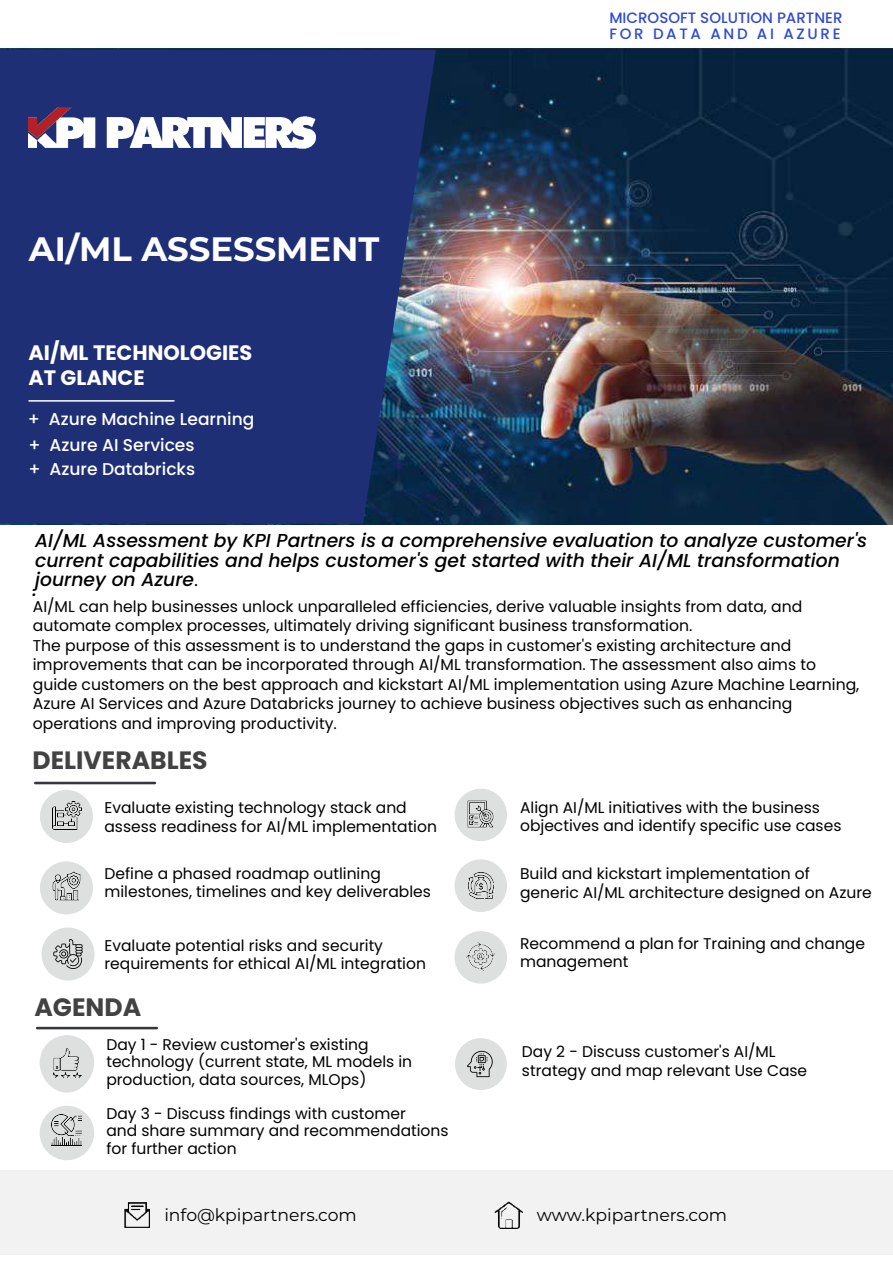
<style>
.page{position:relative;width:893px;height:1263px;background:#fff}
.page>*{position:absolute;margin:0;border:0;box-sizing:border-box;transform-origin:0 0}
.t1{font:700 33.75px "Montserrat";color:#fff}
.t2{font:700 25.2px "Poppins";color:#424242}
.t3{font:700 25.05px "Poppins";color:#424242}
.t4{font:700 20.85px/24.6px "Poppins";color:#fff}
.t5{font:italic 500 18.75px/19.5px "Poppins";color:#000}
.t6{font:17.25px "Montserrat";color:#000}
.t7{font:500 17.1px/25.2px "Poppins";color:#fff}
.t8{font:15.6px/18.6px "Poppins";color:#000}
.t9{font:500 15px/16.5px "Poppins";color:#2f4ad1}
.s1{font-family:"Myriad Pro";font-weight:400;font-style:normal;font-size:18px}
</style>
<div class="page">
<img style="left:0;top:47px;width:893px;height:477px">
<hr style="left:34px;top:782px;width:122px;height:2px;background:#36373d">
<svg style="left:0;top:50px;width:436px;height:474px;background:#1f3174"></svg>
<hr style="left:28px;top:400px;width:146px;height:2px;background:#fff">
<div style="left:40px;top:1035px;width:54px;height:58px;background:#dee0e0;border-radius:50%"></div>
<div style="left:40px;top:1106px;width:54px;height:54px;background:#dee0e0;border-radius:50%"></div>
<div style="left:455px;top:1038px;width:52px;height:52px;background:#dee0e0;border-radius:50%"></div>
<hr style="left:36px;top:1027px;width:122px;height:2px;background:#36373d">
<img style="left:54px;top:1048px;width:28px;height:29px">
<div style="left:0;top:1170px;width:892px;height:85px;background:#f2f2f2"></div>
<img style="left:495px;top:1201px;width:27px;height:27px">
<img style="left:124px;top:1202px;width:26px;height:25px">
<img style="left:467px;top:1050px;width:26px;height:27px">
<div style="left:40px;top:790px;width:53px;height:53px;background:#dee0e0;border-radius:50%"></div>
<div style="left:40px;top:861px;width:53px;height:53px;background:#dee0e0;border-radius:50%"></div>
<img style="left:53px;top:801px;width:28px;height:29px">
<img style="left:52px;top:872px;width:29px;height:28px">
<div style="left:454px;top:789px;width:53px;height:52px;background:#dee0e0;border-radius:50%"></div>
<div style="left:454px;top:859px;width:53px;height:53px;background:#dee0e0;border-radius:50%"></div>
<div style="left:454px;top:931px;width:53px;height:52px;background:#dee0e0;border-radius:50%"></div>
<img style="left:467px;top:800px;width:27px;height:27px">
<img style="left:468px;top:872px;width:26px;height:27px">
<img style="left:466px;top:942px;width:28px;height:28px">
<img style="left:51px;top:1115px;width:31px;height:31px">
<img style="left:28px;top:107px;width:288px;height:51px">
<div style="left:42px;top:927px;width:53px;height:53px;background:#dee0e0;border-radius:50%"></div>
<img style="left:53px;top:939px;width:30px;height:30px">
<h1 class="t1" style="left:29px;top:225px;width:352px">AI/ML ASSESSMENT</h1>
<h3 class="t4" style="left:28px;top:341px;width:225px">AI/ML TECHNOLOGIES<br>AT GLANCE</h3>
<p class="t7" style="left:28px;top:406px;width:228px">+ Azure Machine Learning + Azure AI Services<br>+ Azure Databricks</p>
<p class="t9" style="left:609px;top:9px;width:235px">MICROSOFT SOLUTION PARTNER<br>FOR DATA AND AI AZURE</p>
<p class="t5" style="left:35px;top:531px;width:834px">AI/ML Assessment by KPI Partners is a comprehensive evaluation to analyze customer's current capabilities and helps customer's get started with their AI/ML transformation journey on Azure<span class="s1">.</span></p>
<p class="t5" style="left:32px;top:580px;width:6px">.</p>
<p class="t8" style="left:33px;top:596px;width:828px;line-height:19.5px">AI/ML can help businesses unlock unparalleled efficiencies, derive valuable insights from data, and automate complex processes, ultimately driving significant business transformation.<br>The purpose of this assessment is to understand the gaps in customer's existing architecture and improvements that can be incorporated through AI/ML transformation. The assessment also aims to guide customers on the best approach and kickstart AI/ML implementation using Azure Machine Learning, Azure AI Services and Azure Databricks journey to achieve business objectives such as enhancing operations and improving productivity.</p>
<h3 class="t3" style="left:32px;top:746px;width:177px">DELIVERABLES</h3>
<p class="t8" style="left:104px;top:799px;width:334px">Evaluate existing technology stack and assess readiness for AI/ML implementation</p>
<p class="t8" style="left:104px;top:864px;width:328px">Define a phased roadmap outlining milestones, timelines and key deliverables</p>
<p class="t8" style="left:520px;top:798px;width:323px">Align AI/ML initiatives with the business objectives and identify specific use cases</p>
<p class="t8" style="left:520px;top:865px;width:353px">Build and kickstart implementation of generic AI/ML architecture designed on Azure</p>
<p class="t8" style="left:104px;top:936px;width:323px">Evaluate potential risks and security requirements for ethical AI/ML integration</p>
<p class="t8" style="left:520px;top:934px;width:346px">Recommend a plan for Training and change management</p>
<h2 class="t2" style="left:34px;top:992px;width:108px">AGENDA</h2>
<p class="t8" style="left:106px;top:1036px;width:307px;line-height:16.5px">Day 1 - Review customer's existing technology (current state, ML models in</p>
<p class="t8" style="left:106px;top:1070px;width:262px">production, data sources, MLOps)</p>
<p class="t8" style="left:106px;top:1106px;width:344px;line-height:16.5px">Day 3 - Discuss findings with customer<br>and share summary and recommendations</p>
<p class="t8" style="left:106px;top:1139px;width:132px">for further action</p>
<p class="t8" style="left:522px;top:1042px;width:287px">Day 2 - Discuss customer's AI/ML strategy and map relevant Use Case</p>
<p class="t6" style="left:164px;top:1203px;width:194px">info@kpipartners.com</p>
<p class="t6" style="left:537px;top:1203px;width:192px">www.kpipartners.com</p>
</div>
